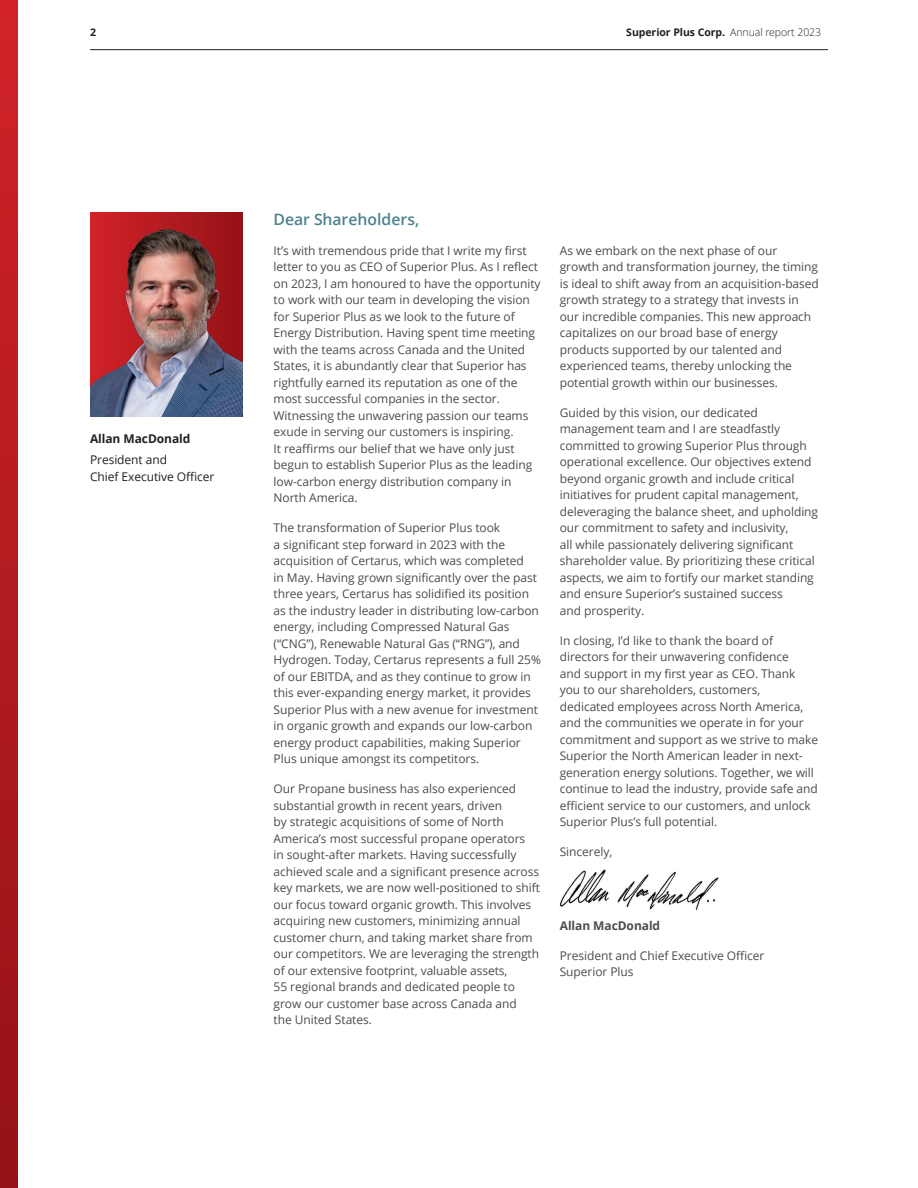
<style>
.page{position:relative;width:918px;height:1188px;background:#fff}
.page>*{position:absolute;margin:0;border:0;box-sizing:border-box;transform-origin:0 0}
._23_Letters_Head{font:600 15.75px "Open Sans";color:#4d818e}
._23_Letters{font:12px/16.5px "Open Sans";letter-spacing:-.005em;color:#4b4c4d}
.t1{font:12px/16.5px "Open Sans";letter-spacing:-.005em;color:#231f20}
._23_Letters-2{font:700 12px "Open Sans";letter-spacing:-.005em;color:#4b4c4d}
.t2{font:700 12px "Open Sans";letter-spacing:-.005em;color:#231f20}
.t3{font:700 10.5px "Open Sans";letter-spacing:-.005em;color:#231f20}
.s1{font-weight:300}
</style>
<div class="page">
<img style="left:560px;top:870px;width:159px;height:39px">
<div style="left:90px;top:213px;width:153px;height:204px;background:linear-gradient(to right,#d12329,#941215)"></div>
<img style="left:90px;top:219px;width:153px;height:198px">
<div style="left:0;top:0;width:18px;height:1188px;background:linear-gradient(to bottom,#d02329,#941315)"></div>
<hr style="left:90px;top:49px;width:738px;height:1px;background:#231f20">
<p class="t3" style="left:90px;top:25px;width:7px">2</p>
<p class="t3" style="left:626px;top:25px;width:196px">Superior Plus Corp. <span class="s1">Annual report 2023</span></p>
<p class="t2" style="left:90px;top:431px;width:102px">Allan MacDonald</p>
<p class="t1" style="left:90px;top:452px;width:126px">President and<br>Chief Executive Officer</p>
<p class="_23_Letters_Head" style="left:274px;top:208px;width:147px">Dear Shareholders,</p>
<p class="_23_Letters" style="left:274px;top:242px;width:269px">It’s with tremendous pride that I write my first letter to you as CEO of Superior Plus. As I reflect on 2023, I am honoured to have the opportunity to work with our team in developing the vision for Superior Plus as we look to the future of Energy Distribution. Having spent time meeting with the teams across Canada and the United States, it is abundantly clear that Superior has rightfully earned its reputation as one of the most successful companies in the sector.<br>Witnessing the unwavering passion our teams exude in serving our customers is inspiring.<br>It reaffirms our belief that we have only just begun to establish Superior Plus as the leading low-carbon energy distribution company in North America.</p>
<p class="_23_Letters" style="left:274px;top:520px;width:269px">The transformation of Superior Plus took<br>a significant step forward in 2023 with the acquisition of Certarus, which was completed<br>in May. Having grown significantly over the past three years, Certarus has solidified its position as the industry leader in distributing low-carbon energy, including Compressed Natural Gas (“CNG”), Renewable Natural Gas (“RNG”), and Hydrogen. Today, Certarus represents a full 25% of our EBITDA, and as they continue to grow in this ever-expanding energy market, it provides Superior Plus with a new avenue for investment in organic growth and expands our low-carbon energy product capabilities, making Superior Plus unique amongst its competitors.</p>
<p class="_23_Letters" style="left:274px;top:781px;width:268px">Our Propane business has also experienced substantial growth in recent years, driven<br>by strategic acquisitions of some of North America’s most successful propane operators<br>in sought-after markets. Having successfully achieved scale and a significant presence across key markets, we are now well-positioned to shift our focus toward organic growth. This involves acquiring new customers, minimizing annual customer churn, and taking market share from our competitors. We are leveraging the strength of our extensive footprint, valuable assets,<br>55 regional brands and dedicated people to grow our customer base across Canada and<br>the United States.</p>
<p class="_23_Letters" style="left:560px;top:242px;width:261px">As we embark on the next phase of our growth and transformation journey, the timing is ideal to shift away from an acquisition-based growth strategy to a strategy that invests in our incredible companies. This new approach capitalizes on our broad base of energy products supported by our talented and experienced teams, thereby unlocking the potential growth within our businesses.</p>
<p class="_23_Letters" style="left:560px;top:404px;width:260px">Guided by this vision, our dedicated management team and I are steadfastly committed to growing Superior Plus through operational excellence. Our objectives extend beyond organic growth and include critical initiatives for prudent capital management, deleveraging the balance sheet, and upholding our commitment to safety and inclusivity,<br>all while passionately delivering significant shareholder value. By prioritizing these critical aspects, we aim to fortify our market standing and ensure Superior’s sustained success<br>and prosperity.</p>
<p class="_23_Letters" style="left:560px;top:632px;width:260px">In closing, I’d like to thank the board of directors for their unwavering confidence<br>and support in my first year as CEO. Thank you to our shareholders, customers,<br>dedicated employees across North America, and the communities we operate in for your commitment and support as we strive to make Superior the North American leader in next&shy;generation energy solutions. Together, we will continue to lead the industry, provide safe and efficient service to our customers, and unlock Superior Plus’s full potential.</p>
<p class="_23_Letters" style="left:560px;top:844px;width:54px">Sincerely,</p>
<p class="_23_Letters-2" style="left:560px;top:917px;width:102px">Allan MacDonald</p>
<p class="_23_Letters" style="left:560px;top:947px;width:206px">President and Chief Executive Officer<br>Superior Plus</p>
</div>
